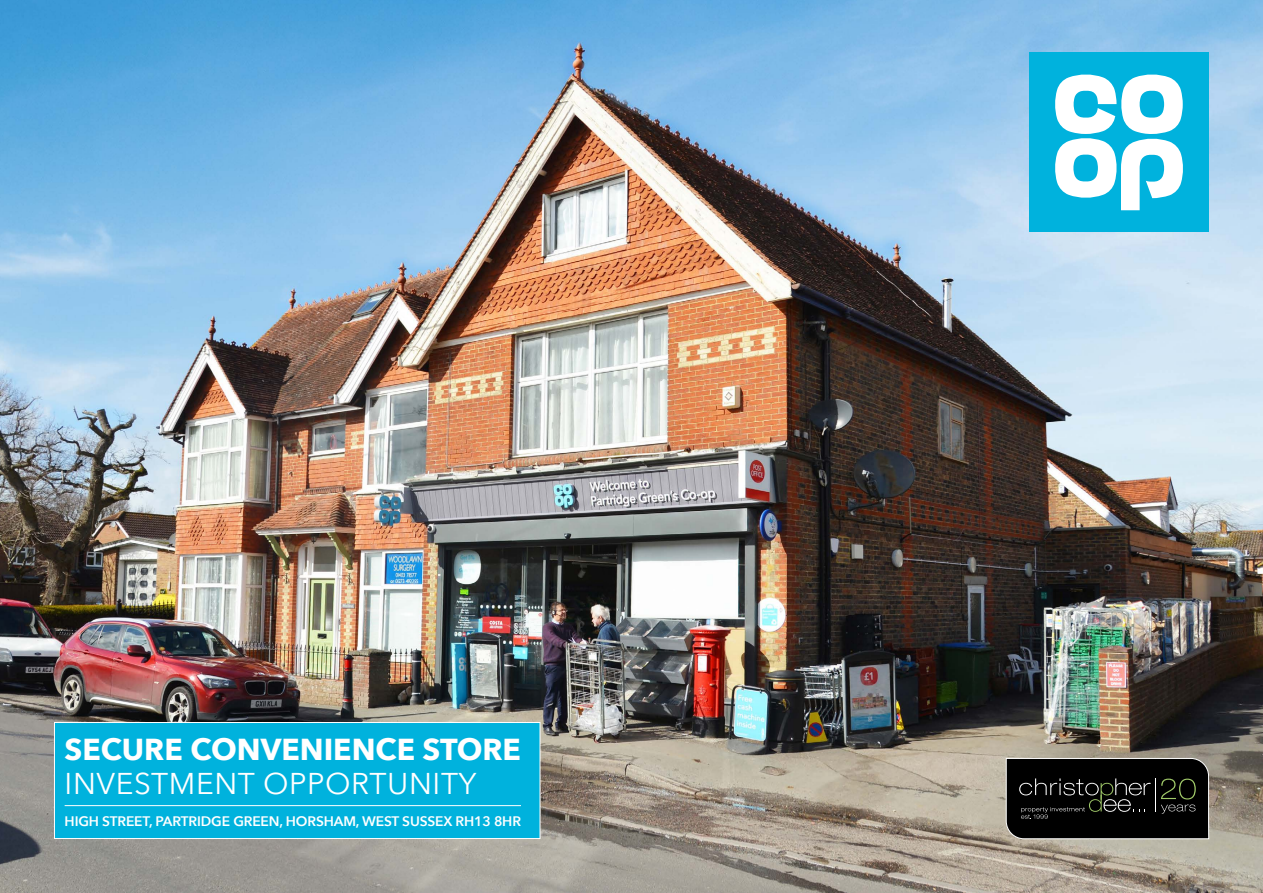
<style>
.page{position:relative;width:1263px;height:893px;background:#fff}
.page>*{position:absolute;margin:0;border:0;box-sizing:border-box;transform-origin:0 0}
.t1{font:700 30.3px "Avenir Next";color:#fff}
.t2{font:30px "Avenir Next";letter-spacing:.02em;color:#fff}
.t3{font:600 13.8px "Avenir Next";letter-spacing:-.01em;color:#fff}
</style>
<div class="page">
<img style="left:0;top:0;width:1263px;height:893px">
<svg style="left:1006px;top:758px;width:203px;height:81px;background:#141413"></svg>
<div style="left:1029px;top:52px;width:180px;height:180px;background:#00b2dd"></div>
<svg style="left:1055px;top:74px;width:128px;height:136px"></svg>
<div style="left:54px;top:722px;width:486px;height:117px;background:#00b2dd;border:1px solid #fff"></div>
<hr style="left:65px;top:805px;width:456px;height:1px;background:#fff">
<h1 class="t1" style="left:65px;top:723px;width:458px">SECURE CONVENIENCE STORE</h1>
<h2 class="t2" style="left:65px;top:758px;width:413px">INVESTMENT OPPORTUNITY</h2>
<p class="t3" style="left:65px;top:809px;width:458px">HIGH STREET, PARTRIDGE GREEN, HORSHAM, WEST SUSSEX RH13 8HR</p>
</div>
